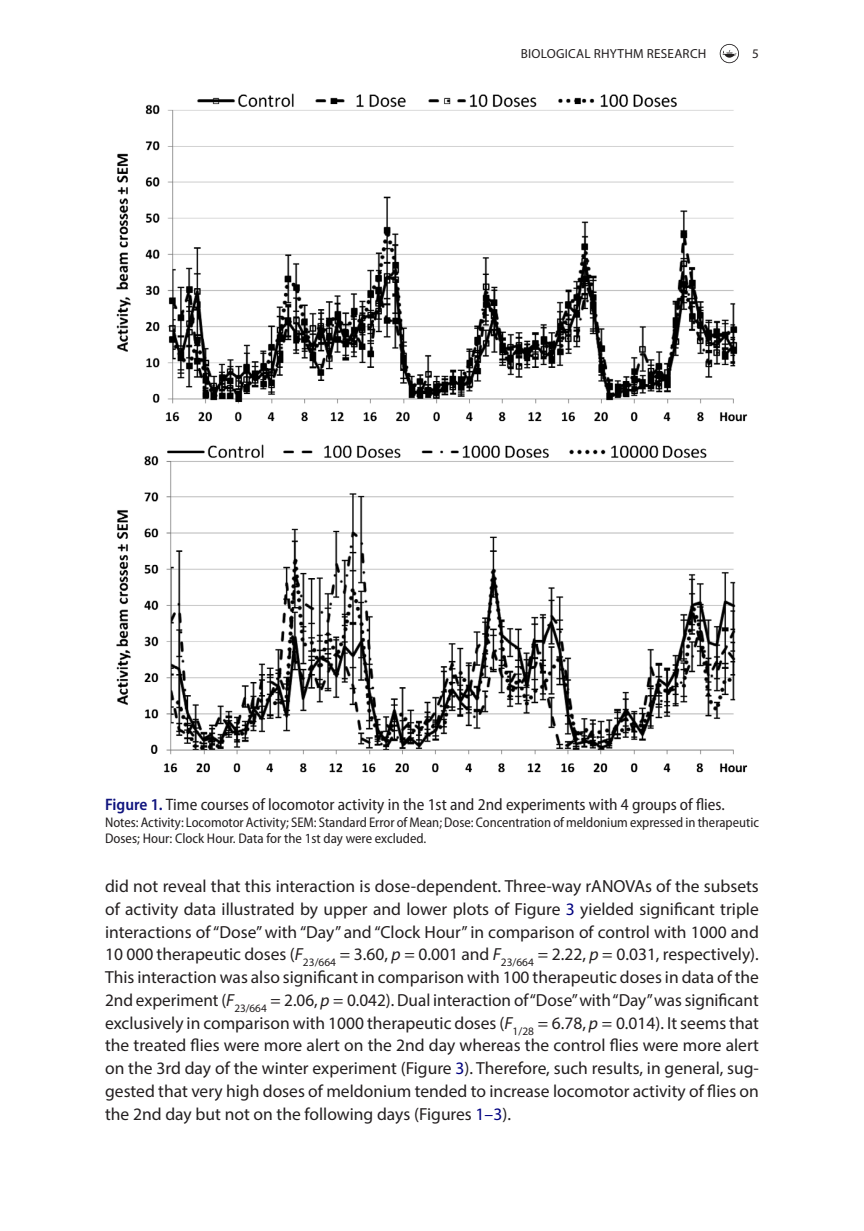
<style>
.page{position:relative;width:864px;height:1231px;background:#fff}
.page>*{position:absolute;margin:0;border:0;box-sizing:border-box;transform-origin:0 0}
.t1{font:17.5px/22.8px "Myriad Pro";color:#231f20;text-align:justify}
.t2{font:semi-condensed 16.62px "Myriad Pro";color:#231f20}
.t3{font:semi-condensed 14px/15.8px "Myriad Pro";color:#231f20}
.t4{font:13.12px "Myriad Pro";letter-spacing:.02em;color:#231f20}
.s1{font-weight:600;color:#10147e}
.s2{color:#000080}
.s3{font-style:italic}
</style>
<div class="page">
<svg style="left:719px;top:44px;width:19px;height:19px"></svg>
<img style="left:116px;top:93px;width:632px;height:680px">
<p class="t4" style="left:520px;top:45px;width:187px">BIOLOGICAL RHYTHM RESEARCH</p>
<p class="t4" style="left:751px;top:45px;width:8px">5</p>
<p class="t2" style="left:105px;top:795px;width:621px"><span class="s1">Figure 1.</span> Time courses of locomotor activity in the 1st and 2nd experiments with 4 groups of flies.</p>
<p class="t3" style="left:105px;top:814px;width:655px">Notes: Activity: Locomotor Activity; SEM: Standard Error of Mean; Dose: Concentration of meldonium expressed in therapeutic<br>Doses; Hour: Clock Hour. Data for the 1st day were excluded.</p>
<p class="t1" style="left:105px;top:874px;width:655px">did not reveal that this interaction is dose-dependent. Three-way rANOVAs of the subsets of activity data illustrated by upper and lower plots of Figure <span class="s2">3</span> yielded significant triple interactions of “Dose” with “Day” and “Clock Hour” in comparison of control with 1000 and 10 000 therapeutic doses (<span class="s3">F</span><sub>23/664</sub> = 3.60, <span class="s3">p</span> = 0.001 and <span class="s3">F</span><sub>23/664</sub> = 2.22, <span class="s3">p</span> = 0.031, respectively).<br>This interaction was also significant in comparison with 100 therapeutic doses in data of the 2nd experiment (<span class="s3">F</span><sub>23/664</sub> = 2.06, <span class="s3">p</span> = 0.042). Dual interaction of “Dose” with “Day” was significant exclusively in comparison with 1000 therapeutic doses (<span class="s3">F</span><sub>1/28</sub> = 6.78, <span class="s3">p</span> = 0.014). It seems that the treated flies were more alert on the 2nd day whereas the control flies were more alert on the 3rd day of the winter experiment (Figure <span class="s2">3</span>). Therefore, such results, in general, sug&shy;gested that very high doses of meldonium tended to increase locomotor activity of flies on the 2nd day but not on the following days (Figures <span class="s2">1–3</span>).</p>
</div>
